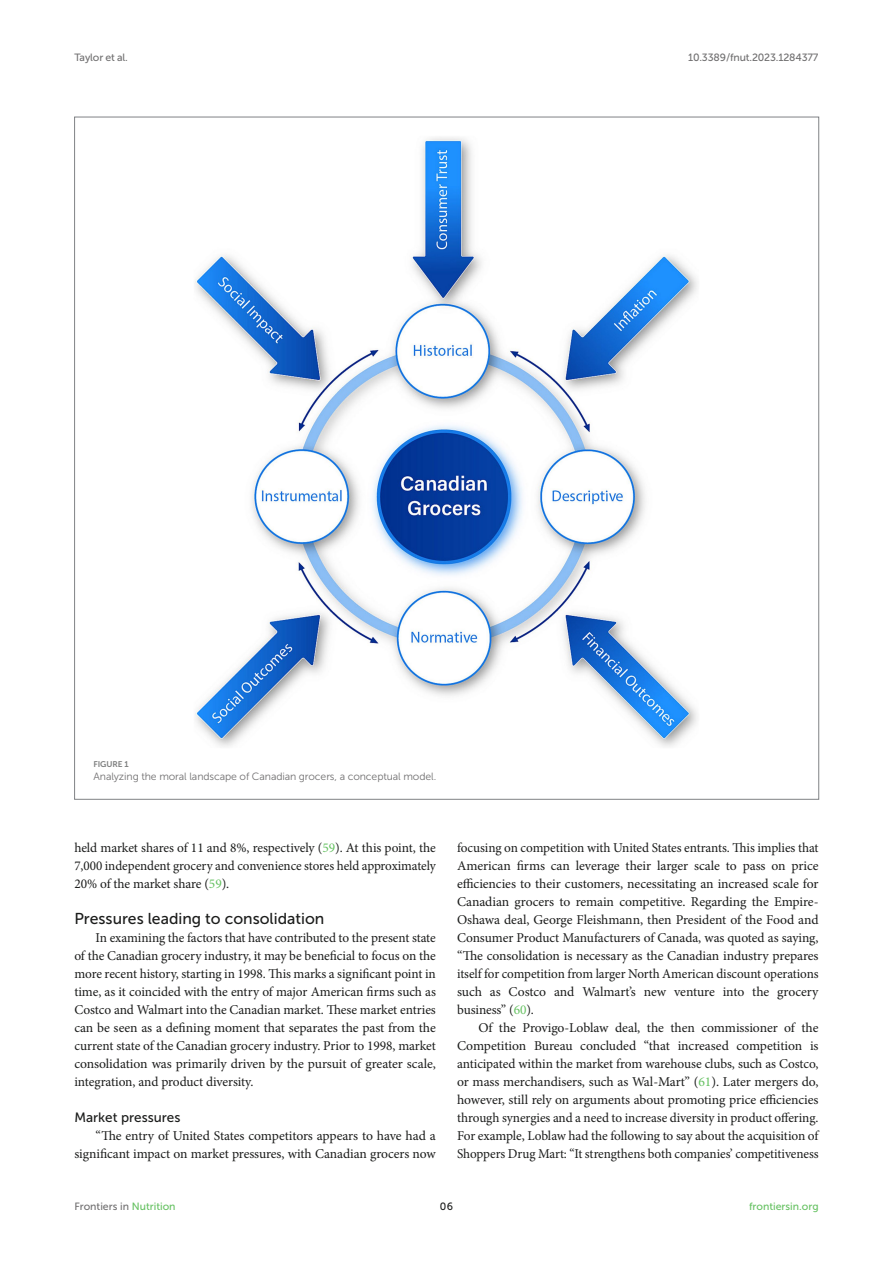
<style>
.page{position:relative;width:893px;height:1263px;background:#fff}
.page>*{position:absolute;margin:0;border:0;box-sizing:border-box;transform-origin:0 0}
.HEAD_3{font:15.75px "Museo Sans 500";color:#1b1c1b}
.TEXT_FLUSH{font:13.5px/18px "Minion Pro";letter-spacing:-.01em;color:#1b1c1b;text-align:justify}
.TEXT{font:13.5px/18px "Minion Pro";letter-spacing:-.01em;color:#1b1c1b;text-align:justify}
.HEAD_4{font:13.5px "Museo Sans 500";color:#1b1c1b}
.FIG_LEG{font:10.5px "Museo Sans 300";letter-spacing:-.01em;color:#706f70}
.t1{font:10.5px "Museo Sans 500";letter-spacing:-.015em;color:#706f70}
.t2{font:10.5px "Museo Sans 500";color:#65c161}
.t3{font:10.5px "Museo Sans 500";color:#1b1c1b}
.FIG_HD{font:8.25px "Museo Sans 700";letter-spacing:-.01em;color:#7e7f7f}
.s1{color:#65c161}
</style>
<div class="page">
<img style="left:194px;top:137px;width:503px;height:610px">
<p class="t1" style="left:74px;top:51px;width:55px">Taylor et al.</p>
<p class="t1" style="left:688px;top:51px;width:132px">10.3389/fnut.2023.1284377</p>
<p class="FIG_HD" style="left:94px;top:759px;width:37px">FIGURE 1</p>
<p class="FIG_LEG" style="left:94px;top:771px;width:344px">Analyzing the moral landscape of Canadian grocers, a conceptual model.</p>
<p class="TEXT" style="left:74px;top:839px;width:363px">held market shares of 11 and 8%, respectively (<span class="s1">59</span>). At this point, the 7,000 independent grocery and convenience stores held approximately 20% of the market share (<span class="s1">59</span>).</p>
<p class="HEAD_3" style="left:74px;top:910px;width:251px">Pressures leading to consolidation</p>
<p class="TEXT_FLUSH" style="left:74px;top:929px;width:363px;text-indent:21px">In examining the factors that have contributed to the present state of the Canadian grocery industry, it may be beneficial to focus on the more recent history, starting in 1998. This marks a significant point in time, as it coincided with the entry of major American firms such as Costco and Walmart into the Canadian market. These market entries can be seen as a defining moment that separates the past from the current state of the Canadian grocery industry. Prior to 1998, market consolidation was primarily driven by the pursuit of greater scale, integration, and product diversity.</p>
<p class="HEAD_4" style="left:74px;top:1110px;width:108px">Market pressures</p>
<p class="TEXT_FLUSH" style="left:74px;top:1127px;width:363px;text-align:right">“The entry of United States competitors appears to have had a significant impact on market pressures, with Canadian grocers now</p>
<p class="TEXT_FLUSH" style="left:457px;top:839px;width:363px">focusing on competition with United States entrants. This implies that American firms can leverage their larger scale to pass on price efficiencies to their customers, necessitating an increased scale for Canadian grocers to remain competitive. Regarding the Empire-Oshawa deal, George Fleishmann, then President of the Food and Consumer Product Manufacturers of Canada, was quoted as saying, “The consolidation is necessary as the Canadian industry prepares itself for competition from larger North American discount operations such as Costco and Walmart’s new venture into the grocery business” (<span class="s1">60</span>).</p>
<p class="TEXT" style="left:457px;top:1019px;width:363px;text-indent:21px">Of the Provigo-Loblaw deal, the then commissioner of the Competition Bureau concluded “that increased competition is anticipated within the market from warehouse clubs, such as Costco, or mass merchandisers, such as Wal-Mart” (<span class="s1">61</span>). Later mergers do, however, still rely on arguments about promoting price efficiencies through synergies and a need to increase diversity in product offering.<br>For example, Loblaw had the following to say about the acquisition of Shoppers Drug Mart: “It strengthens both companies’ competitiveness</p>
<p class="t1" style="left:74px;top:1200px;width:103px">Frontiers in <span class="s1">Nutrition</span></p>
<p class="t3" style="left:440px;top:1200px;width:15px">06</p>
<p class="t2" style="left:749px;top:1200px;width:71px">frontiersin.org</p>
</div>
